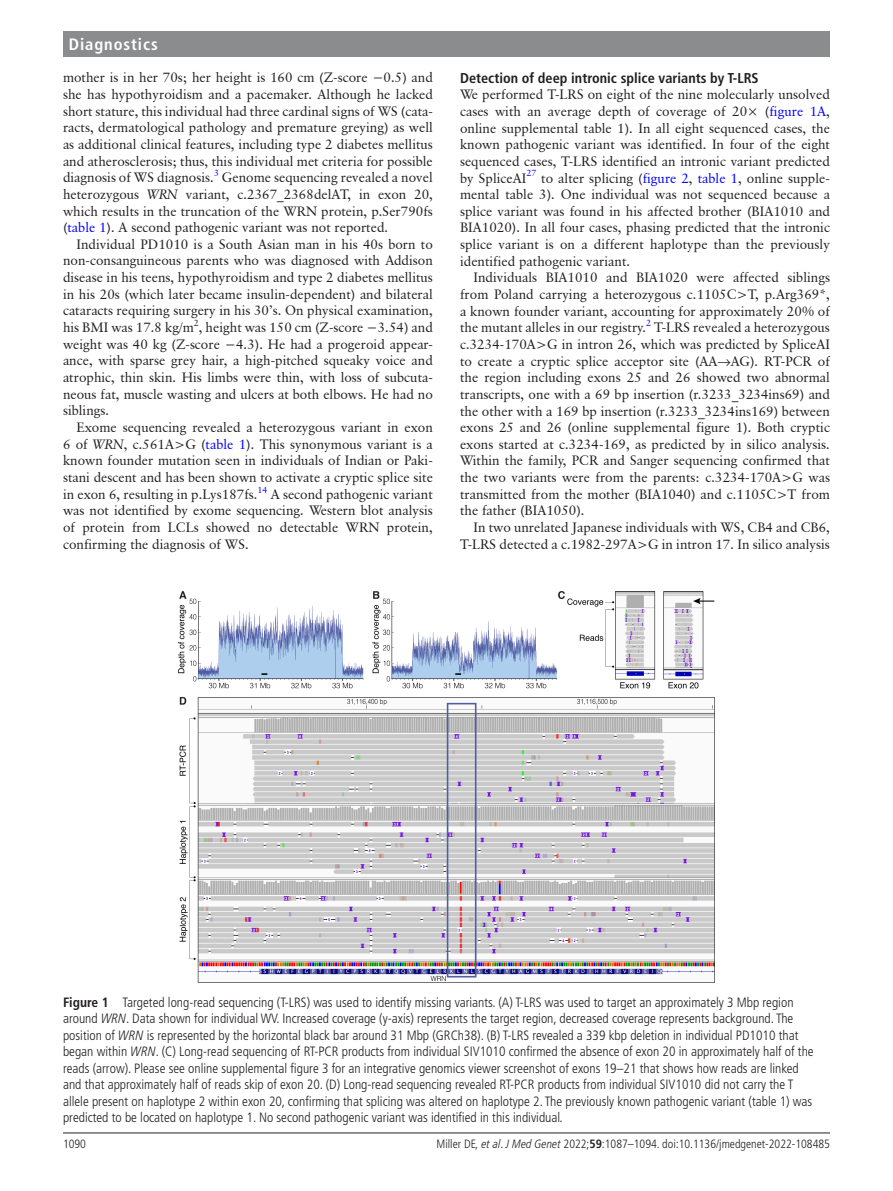
<style>
.page{position:relative;width:893px;height:1191px;background:#fff}
.page>*{position:absolute;margin:0;border:0;box-sizing:border-box;transform-origin:0 0}
.t1{font:700 condensed 16.5px "Frutiger LT Pro";letter-spacing:.055em;color:#fff}
.t2{font:700 condensed 14.25px "Frutiger LT Pro";color:#231f20}
.t3{font:13.5px/16.6px "Classical Garamond BT";color:#231f20;text-align:justify}
.t4{font:300 condensed 13.5px/16.5px "Frutiger LT Pro";color:#231f20}
.t5{font:300 condensed 12px "Frutiger LT Pro";color:#231f20}
.s1{font-style:italic}
.s2{color:#00f}
.s3{font-weight:700}
</style>
<div class="page">
<hr style="left:63px;top:1132px;width:767px;height:1px;background:#231f20">
<div style="left:63px;top:31px;width:767px;height:25px;background:#8a8c8e"></div>
<img style="left:178px;top:592px;width:537px;height:390px">
<p class="t1" style="left:69px;top:34px;width:91px">Diagnostics</p>
<p class="t3" style="left:63px;top:69px;width:371px">mother is in her 70s; her height is 160 cm (Z-score −0.5) and she has hypothyroidism and a pacemaker. Although he lacked short stature, this individual had three cardinal signs of WS (cata&shy;racts, dermatological pathology and premature greying) as well as additional clinical features, including type 2 diabetes mellitus and atherosclerosis; thus, this individual met criteria for possible diagnosis of WS diagnosis.<sup>3</sup> Genome sequencing revealed a novel heterozygous <span class="s1">WRN</span> variant, c.2367_2368delAT, in exon 20, which results in the truncation of the WRN protein, p.Ser790fs (<span class="s2">table 1</span>). A second pathogenic variant was not reported.</p>
<p class="t3" style="left:63px;top:236px;width:371px;text-indent:14px">Individual PD1010 is a South Asian man in his 40s born to non-consanguineous parents who was diagnosed with Addison disease in his teens, hypothyroidism and type 2 diabetes mellitus in his 20s (which later became insulin-dependent) and bilateral cataracts requiring surgery in his 30’s. On physical examination, his BMI was 17.8 kg/m<sup>2</sup>, height was 150 cm (Z-score −3.54) and weight was 40 kg (Z-score −4.3). He had a progeroid appear&shy;ance, with sparse grey hair, a high-pitched squeaky voice and atrophic, thin skin. His limbs were thin, with loss of subcuta&shy;neous fat, muscle wasting and ulcers at both elbows. He had no siblings.</p>
<p class="t3" style="left:63px;top:419px;width:371px;text-indent:14px">Exome sequencing revealed a heterozygous variant in exon 6 of <span class="s1">WRN</span>, c.561A&gt;G (<span class="s2">table 1</span>). This synonymous variant is a known founder mutation seen in individuals of Indian or Paki&shy;stani descent and has been shown to activate a cryptic splice site in exon 6, resulting in p.Lys187fs.<sup>14</sup> A second pathogenic variant was not identified by exome sequencing. Western blot analysis of protein from LCLs showed no detectable WRN protein, confirming the diagnosis of WS.</p>
<p class="t2" style="left:460px;top:69px;width:300px">Detection of deep intronic splice variants by T-LRS</p>
<p class="t3" style="left:460px;top:86px;width:371px">We performed T-LRS on eight of the nine molecularly unsolved cases with an average depth of coverage of 20× (<span class="s2">figure 1A</span>, online supplemental table 1). In all eight sequenced cases, the known pathogenic variant was identified. In four of the eight sequenced cases, T-LRS identified an intronic variant predicted by SpliceAI<sup>27</sup> to alter splicing (<span class="s2">figure 2</span>, <span class="s2">table 1</span>, online supple&shy;mental table 3). One individual was not sequenced because a splice variant was found in his affected brother (BIA1010 and BIA1020). In all four cases, phasing predicted that the intronic splice variant is on a different haplotype than the previously identified pathogenic variant.</p>
<p class="t3" style="left:460px;top:269px;width:371px;text-indent:14px">Individuals BIA1010 and BIA1020 were affected siblings from Poland carrying a heterozygous c.1105C&gt;T, p.Arg369*, a known founder variant, accounting for approximately 20% of the mutant alleles in our registry.<sup>2</sup> T-LRS revealed a heterozygous c.3234-170A&gt;G in intron 26, which was predicted by SpliceAI to create a cryptic splice acceptor site (AA→AG). RT-PCR of the region including exons 25 and 26 showed two abnormal transcripts, one with a 69 bp insertion (r.3233_3234ins69) and the other with a 169 bp insertion (r.3233_3234ins169) between exons 25 and 26 (online supplemental figure 1). Both cryptic exons started at c.3234-169, as predicted by in silico analysis.<br>Within the family, PCR and Sanger sequencing confirmed that the two variants were from the parents: c.3234-170A&gt;G was transmitted from the mother (BIA1040) and c.1105C&gt;T from the father (BIA1050).</p>
<p class="t3" style="left:460px;top:519px;width:371px;text-align:right">In two unrelated Japanese individuals with WS, CB4 and CB6,<br>T-LRS detected a c.1982-297A&gt;G in intron 17. In silico analysis</p>
<p class="t4" style="left:63px;top:993px;width:752px"><span class="s3">Figure 1</span> Targeted long-read sequencing (T-LRS) was used to identify missing variants. (A) T-LRS was used to target an approximately 3 Mbp region around <span class="s1">WRN</span>. Data shown for individual WV. Increased coverage (y-axis) represents the target region, decreased coverage represents background. The position of <span class="s1">WRN</span> is represented by the horizontal black bar around 31 Mbp (GRCh38). (B) T-LRS revealed a 339 kbp deletion in individual PD1010 that began within <span class="s1">WRN</span>. (C) Long-read sequencing of RT-PCR products from individual SIV1010 confirmed the absence of exon 20 in approximately half of the reads (arrow). Please see online supplemental figure 3 for an integrative genomics viewer screenshot of exons 19–21 that shows how reads are linked and that approximately half of reads skip of exon 20. (D) Long-read sequencing revealed RT-PCR products from individual SIV1010 did not carry the T allele present on haplotype 2 within exon 20, confirming that splicing was altered on haplotype 2. The previously known pathogenic variant (table 1) was predicted to be located on haplotype 1. No second pathogenic variant was identified in this individual.</p>
<p class="t5" style="left:63px;top:1136px;width:25px">1090</p>
<p class="t5" style="left:436px;top:1136px;width:395px">Miller DE<span class="s1">, et al</span>. <span class="s1">J Med Genet</span> 2022;<span class="s3">59</span>:1087–1094. doi:10.1136/jmedgenet-2022-108485</p>
</div>
